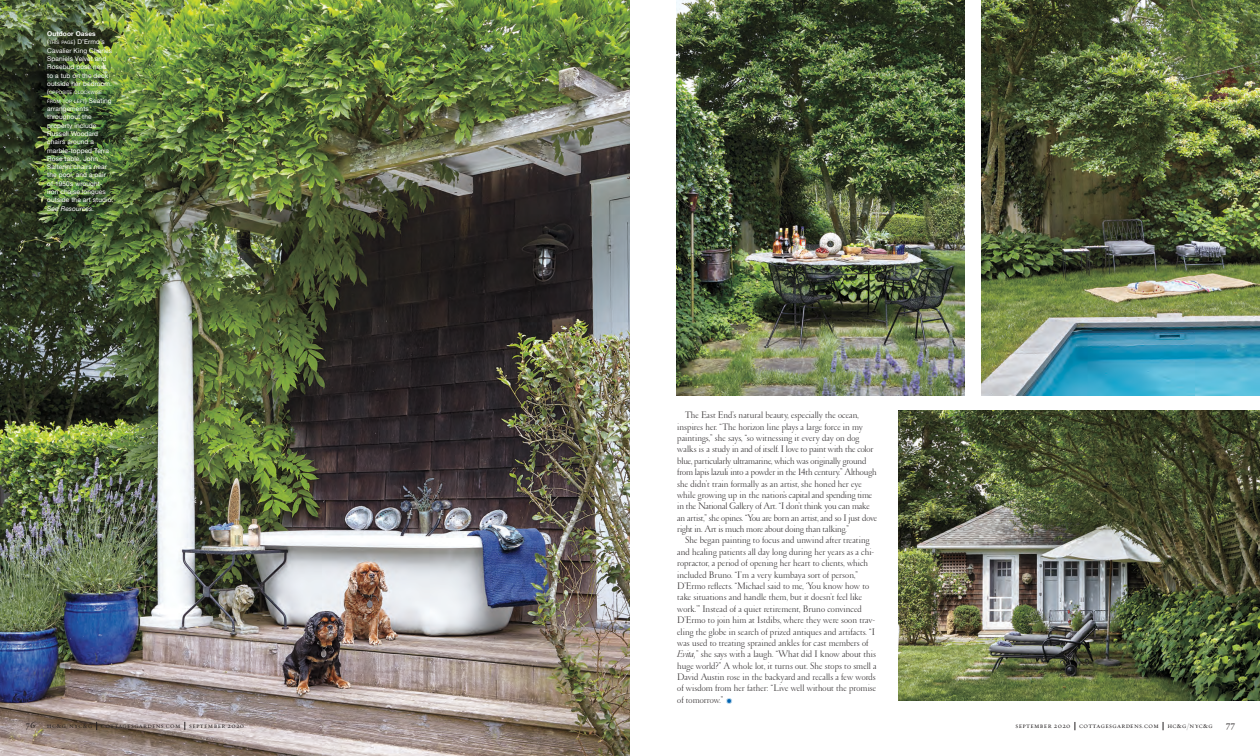
<style>
.page{position:relative;width:1260px;height:756px;background:#fff}
.page>*{position:absolute;margin:0;border:0;box-sizing:border-box;transform-origin:0 0}
.Feature_Body_Text{font:300 9.62px/11.4px "Garamond";letter-spacing:.01em;color:#231f20}
.Feature_Body_Text-2{font:300 9.62px/11.4px "Garamond";letter-spacing:-.01em;color:#231f20}
.t1{font:9.62px "Requiem Text HTF Roman";color:#231f20}
.t2{font:7px "Requiem Text HTF Small Caps";letter-spacing:.05em;color:#231f20}
.Caption_text{font:6.56px/8.3px "Helvetica Neue";letter-spacing:.015em;color:#fff}
.Caption_hed{font:700 6.56px "Helvetica Neue";letter-spacing:.015em;color:#fff}
.Caption_text-2{font:4.55px/8.3px "Helvetica Neue";letter-spacing:.02em;color:#fff}
.s1{font-size:4.55px}
.s2{font-size:6.56px}
.s3{font-style:italic}
.s4{color:#0164b1}
</style>
<div class="page">
<img style="left:0;top:0;width:630px;height:756px">
<img style="left:898px;top:411px;width:362px;height:290px">
<img style="left:676px;top:0;width:289px;height:396px">
<img style="left:981px;top:0;width:279px;height:396px">
<p class="Caption_hed" style="left:47px;top:29px;width:50px">Outdoor Oases</p>
<p class="Caption_text" style="left:47px;top:38px;width:66px">(<span class="s1">THIS PAGE</span>) D’Ermo’s<br>Cavalier King Charles<br>Spaniels Velvet and<br>Rosebud pose next to a tub on the deck outside her bedroom.</p>
<p class="Caption_text-2" style="left:47px;top:89px;width:66px"><span class="s2">(</span>OPPOSITE CLOCKWISE<br>FROM TOP LEFT<span class="s2">) Seating</span></p>
<p class="Caption_text" style="left:47px;top:105px;width:68px">arrangements throughout the property include<br>Russell Woodard chairs around a marble-topped Terra<br>Rose table, John<br>Salterini chairs near the pool, and a pair<br>of 1950s wrought&shy;iron chaise longues outside the art studio.<br><span class="s3">See Resources.</span></p>
<p class="Feature_Body_Text-2" style="left:677px;top:410px;width:201px;text-indent:8px">The East End’s natural beauty, especially the ocean, inspires her. “The horizon line plays a large force in my paintings,” she says, “so witnessing it every day on dog walks is a study in and of itself. I love to paint with the color blue, particularly ultramarine, which was originally ground from lapis lazuli into a powder in the 14th century.” Although she didn’t train formally as an artist, she honed her eye while growing up in the nation’s capital and spending time in the National Gallery of Art. “I don’t think you can make an artist,” she opines. “You are born an artist, and so I just dove right in. Art is much more about doing than talking.”</p>
<p class="Feature_Body_Text" style="left:677px;top:535px;width:201px;text-indent:8px">She began painting to focus and unwind after treating and healing patients all day long during her years as a chi&shy;ropractor, a period of opening her heart to clients, which included Bruno. “I’m a very kumbaya sort of person,” D’Ermo reflects. “Michael said to me, ‘You know how to take situations and handle them, but it doesn’t feel like work.’” Instead of a quiet retirement, Bruno convinced D’Ermo to join him at 1stdibs, where they were soon trav&shy;eling the globe in search of prized antiques and artifacts. “I was used to treating sprained ankles for cast members of <span class="s3">Evita,</span>” she says with a laugh. “What did I know about this huge world?” A whole lot, it turns out. She stops to smell a David Austin rose in the backyard and recalls a few words of wisdom from her father: “Live well without the promise of tomorrow.” <span class="s4">✹</span></p>
<p class="t1" style="left:26px;top:719px;width:11px">76</p>
<p class="t2" style="left:47px;top:722px;width:199px">hc&amp;g/nyc&amp;g cottagesgardens.com september 2020</p>
<p class="t2" style="left:1015px;top:721px;width:199px">september 2020 cottagesgardens.com hc&amp;g/nyc&amp;g</p>
<p class="t1" style="left:1226px;top:719px;width:11px">77</p>
</div>
